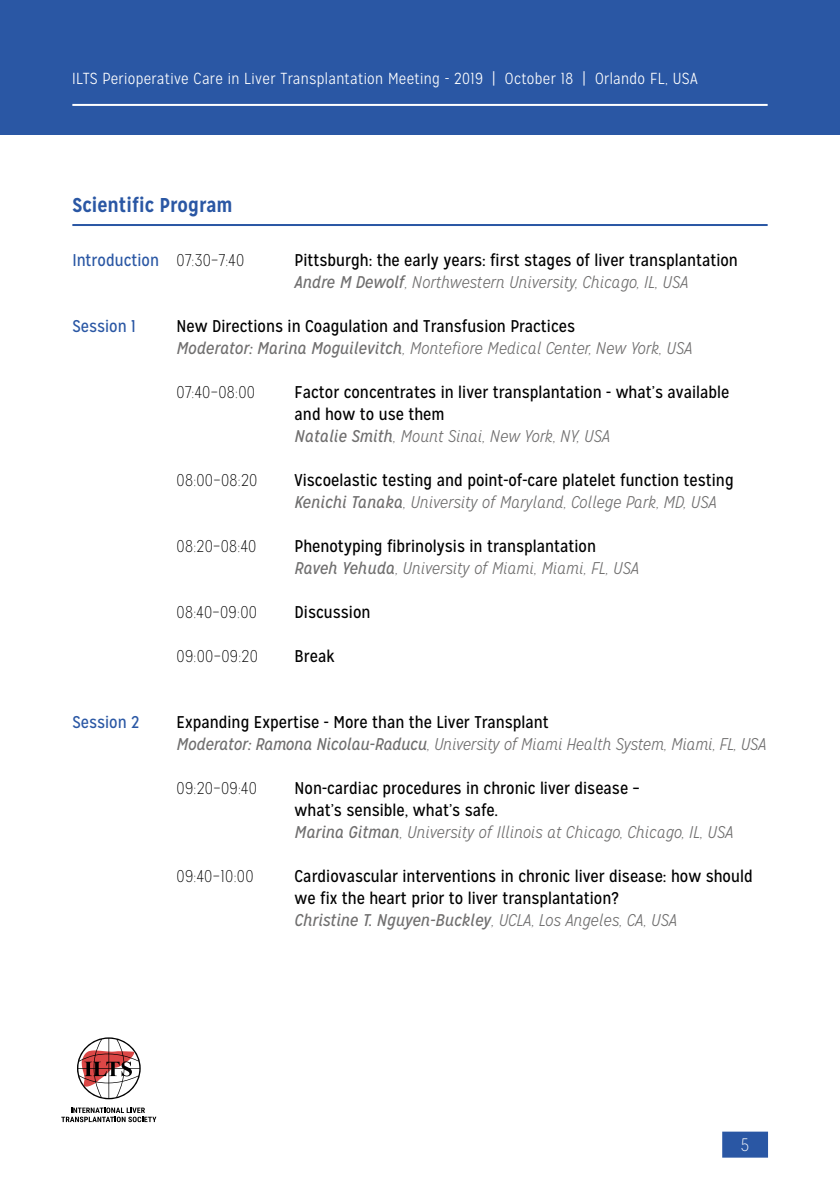
<style>
.page{position:relative;width:840px;height:1191px;background:#fff}
.page>*{position:absolute;margin:0;border:0;box-sizing:border-box;transform-origin:0 0}
.t1{font:700 20px "Mission Gothic";color:#2a57a4}
.t2{font:100 18px "Mission Gothic";color:#fff}
.t3{font:17px/22px "Mission Gothic";color:#000}
.t4{font:100 17px "Mission Gothic";letter-spacing:.02em;color:#000}
.t5{font:17px "Mission Gothic";color:#2a57a4}
.t6{font:300 16px "Mission Gothic";letter-spacing:.02em;color:#fff}
.s1{font-weight:100;color:#000}
.s2{font-style:italic;color:#706f6f}
.s3{font-weight:300;font-style:italic;color:#706f6f}
</style>
<div class="page">
<div style="left:0;top:0;width:839px;height:134px;background:#2a57a4"></div>
<div style="left:721px;top:1131px;width:46px;height:26px;background:#2a57a4"></div>
<hr style="left:72px;top:104px;width:695px;height:2px;background:#fff">
<svg style="left:77px;top:1037px;width:64px;height:62px"></svg>
<svg style="left:61px;top:1107px;width:95px;height:15px"></svg>
<hr style="left:72px;top:224px;width:695px;height:2px;background:#2a57a4">
<p class="t6" style="left:72px;top:69px;width:626px">ILTS Perioperative Care in Liver Transplantation Meeting - 2019 | October 18 | Orlando FL, USA</p>
<p class="t1" style="left:72px;top:192px;width:162px">Scientific Program</p>
<p class="t5" style="left:72px;top:250px;width:173px">Introduction <span class="s1">07:30–7:40</span></p>
<p class="t3" style="left:294px;top:249px;width:444px">Pittsburgh: the early years: first stages of liver transplantation<br><span class="s2">Andre M Dewolf</span><span class="s3">, Northwestern University, Chicago, IL, USA</span></p>
<p class="t5" style="left:72px;top:316px;width:65px">Session 1</p>
<p class="t3" style="left:176px;top:315px;width:517px">New Directions in Coagulation and Transfusion Practices<br><span class="s2">Moderator: Marina Moguilevitch</span><span class="s3">, Montefiore Medical Center, New York, USA</span></p>
<p class="t4" style="left:176px;top:382px;width:80px">07:40–08:00</p>
<p class="t3" style="left:294px;top:381px;width:436px">Factor concentrates in liver transplantation - what’s available and how to use them<br><span class="s2">Natalie Smith</span><span class="s3">, Mount Sinai, New York, NY, USA</span></p>
<p class="t4" style="left:176px;top:470px;width:82px">08:00–08:20</p>
<p class="t3" style="left:294px;top:469px;width:440px">Viscoelastic testing and point-of-care platelet function testing<br><span class="s2">Kenichi Tanaka</span><span class="s3">, University of Maryland, College Park, MD, USA</span></p>
<p class="t4" style="left:176px;top:536px;width:81px">08:20–08:40</p>
<p class="t3" style="left:294px;top:535px;width:345px">Phenotyping fibrinolysis in transplantation<br><span class="s2">Raveh Yehuda</span><span class="s3">, University of Miami, Miami, FL, USA</span></p>
<p class="t4" style="left:176px;top:602px;width:82px">08:40–09:00</p>
<p class="t3" style="left:294px;top:601px;width:77px">Discussion</p>
<p class="t4" style="left:176px;top:646px;width:83px">09:00–09:20</p>
<p class="t3" style="left:294px;top:645px;width:42px">Break</p>
<p class="t5" style="left:72px;top:712px;width:68px">Session 2</p>
<p class="t3" style="left:176px;top:711px;width:591px">Expanding Expertise - More than the Liver Transplant<br><span class="s2">Moderator: Ramona Nicolau-Raducu</span><span class="s3">, University of Miami Health System, Miami, FL, USA</span></p>
<p class="t4" style="left:176px;top:778px;width:82px">09:20–09:40</p>
<p class="t3" style="left:294px;top:777px;width:440px">Non-cardiac procedures in chronic liver disease –<br>what’s sensible, what’s safe.<br><span class="s2">Marina Gitman</span><span class="s3">, University of Illinois at Chicago, Chicago, IL, USA</span></p>
<p class="t4" style="left:176px;top:866px;width:79px">09:40–10:00</p>
<p class="t3" style="left:294px;top:865px;width:459px">Cardiovascular interventions in chronic liver disease: how should we fix the heart prior to liver transplantation?<br><span class="s2">Christine T. Nguyen-Buckley</span><span class="s3">, UCLA, Los Angeles, CA, USA</span></p>
<p class="t2" style="left:740px;top:1134px;width:10px">5</p>
</div>
